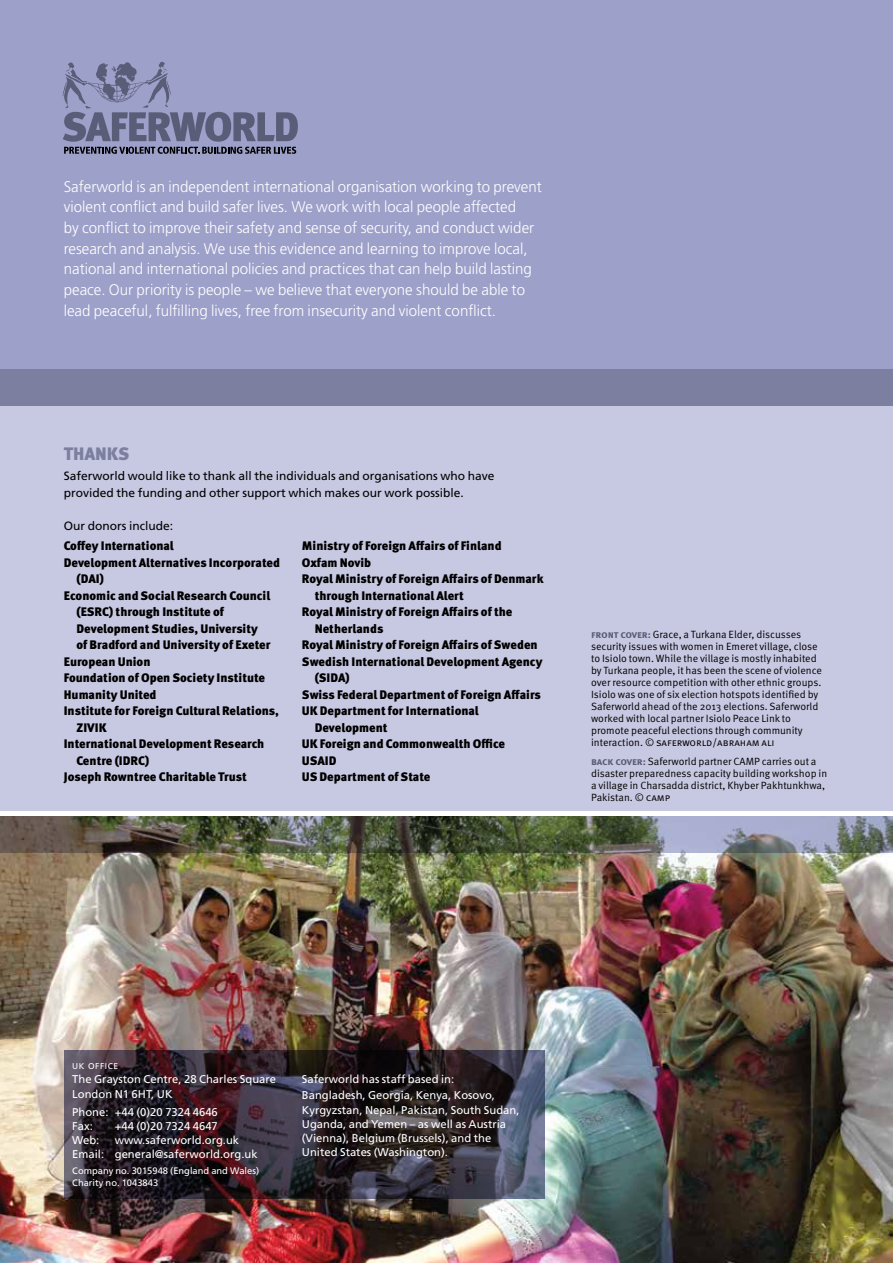
<style>
.page{position:relative;width:893px;height:1263px;background:#fff}
.page>*{position:absolute;margin:0;border:0;box-sizing:border-box;transform-origin:0 0}
.t1{font:900 18px "Meta Pro";color:#7d7fa0}
.t2{font:300 15.3px/20.5px "Frutiger LT Std";color:#fff}
.t3{font:900 12.3px "Meta Pro";color:#000}
.t4{font:12px/16.5px "Frutiger LT Std";color:#000}
.t5{font:11.25px/14.2px "Frutiger LT Std";color:#fff}
.t6{font:10.5px/12px "Meta Pro";color:#000}
.t7{font:9.3px/12px "Frutiger LT Std";color:#fff}
.t8{font:8.4px "Frutiger LT Std";letter-spacing:.065em;color:#fff}
.s1{font-weight:700;color:#5b5c77}
</style>
<div class="page">
<img style="left:0;top:852px;width:893px;height:410px">
<div style="left:0;top:374px;width:893px;height:442px;background:#c7c8e1"></div>
<div style="left:0;top:0;width:893px;height:370px;background:#9da0c9"></div>
<img style="left:0;top:816px;width:893px;height:36px">
<div style="left:0;top:370px;width:893px;height:36px;background:#7d7fa0"></div>
<hr style="left:0;top:812px;width:893px;height:4px;background:#fff">
<svg style="left:63px;top:62px;width:235px;height:92px"></svg>
<svg style="left:64px;top:1050px;width:480px;height:149px;background:#312932"></svg>
<p class="t2" style="left:64px;top:177px;width:480px">Saferworld is an independent international organisation working to prevent violent conflict and build safer lives. We work with local people affected<br>by conflict to improve their safety and sense of security, and conduct wider research and analysis. We use this evidence and learning to improve local, national and international policies and practices that can help build lasting peace. Our priority is people – we believe that everyone should be able to lead peaceful, fulfilling lives, free from insecurity and violent conflict.</p>
<h1 class="t1" style="left:64px;top:442px;width:12px">Than</h1>
<h1 class="t1" style="left:107px;top:442px;width:23px">ks</h1>
<p class="t4" style="left:64px;top:468px;width:432px">Saferworld would like to thank all the individuals and organisations who have provided the funding and other support which makes our work possible.</p>
<p class="t4" style="left:64px;top:517px;width:111px">Our donors include:</p>
<p class="t3" style="left:64px;top:538px;width:111px">Coffey International</p>
<p class="t3" style="left:64px;top:555px;width:218px">Development Alternatives Incorporated</p>
<p class="t3" style="left:77px;top:571px;width:29px">(DAI)</p>
<p class="t3" style="left:64px;top:588px;width:208px">Economic and Social Research Council</p>
<p class="t3" style="left:77px;top:604px;width:149px">(ESRC) through Institute of</p>
<p class="t3" style="left:77px;top:621px;width:183px">Development Studies, University</p>
<p class="t3" style="left:77px;top:637px;width:196px">of Bradford and University of Exeter</p>
<p class="t3" style="left:64px;top:654px;width:88px">European Union</p>
<p class="t3" style="left:64px;top:670px;width:203px">Foundation of Open Society Institute</p>
<p class="t3" style="left:64px;top:687px;width:94px">Humanity United</p>
<p class="t3" style="left:64px;top:703px;width:217px">Institute for Foreign Cultural Relations,</p>
<p class="t3" style="left:77px;top:720px;width:31px">ZIVIK</p>
<p class="t3" style="left:64px;top:736px;width:202px">International Development Research</p>
<p class="t3" style="left:77px;top:753px;width:74px">Centre (IDRC)</p>
<p class="t3" style="left:64px;top:769px;width:185px">Joseph Rowntree Charitable Trust</p>
<p class="t3" style="left:302px;top:538px;width:201px">Ministry of Foreign Affairs of Finland</p>
<p class="t3" style="left:302px;top:555px;width:71px">Oxfam Novib</p>
<p class="t3" style="left:302px;top:571px;width:243px">Royal Ministry of Foreign Affairs of Denmark</p>
<p class="t3" style="left:315px;top:588px;width:151px">through International Alert</p>
<p class="t3" style="left:302px;top:604px;width:212px">Royal Ministry of Foreign Affairs of the</p>
<p class="t3" style="left:315px;top:621px;width:70px">Netherlands</p>
<p class="t3" style="left:302px;top:637px;width:237px">Royal Ministry of Foreign Affairs of Sweden</p>
<p class="t3" style="left:302px;top:654px;width:242px">Swedish International Development Agency</p>
<p class="t3" style="left:315px;top:670px;width:37px">(SIDA)</p>
<p class="t3" style="left:302px;top:687px;width:241px">Swiss Federal Department of Foreign Affairs</p>
<p class="t3" style="left:302px;top:703px;width:178px">UK Department for International</p>
<p class="t3" style="left:315px;top:720px;width:74px">Development</p>
<p class="t3" style="left:302px;top:736px;width:205px">UK Foreign and Commonwealth Office</p>
<p class="t3" style="left:302px;top:753px;width:36px">USAID</p>
<p class="t3" style="left:302px;top:769px;width:130px">US Department of State</p>
<p class="t6" style="left:591px;top:629px;width:232px"><span class="s1">front cover:</span> Grace, a Turkana Elder, discusses security issues with women in Emeret village, close to Isiolo town. While the village is mostly inhabited by Turkana people, it has been the scene of violence over resource competition with other ethnic groups.<br>Isiolo was one of six election hotspots identified by Saferworld ahead of the 2013 elections. Saferworld worked with local partner Isiolo Peace Link to promote peaceful elections through community interaction. © saferworld/abraham ali</p>
<p class="t6" style="left:591px;top:756px;width:238px"><span class="s1">back cover:</span> Saferworld partner CAMP carries out a disaster preparedness capacity building workshop in a village in Charsadda district, Khyber Pakhtunkhwa, Pakistan. © camp</p>
<p class="t8" style="left:72px;top:1061px;width:47px">UK OFFICE</p>
<p class="t5" style="left:72px;top:1072px;width:205px">The Grayston Centre, 28 Charles Square<br>London N1 6HT, UK</p>
<p class="t5" style="left:72px;top:1104px;width:147px">Phone: +44 (0)20 7324 4646<br>Fax:</p>
<p class="t5" style="left:115px;top:1119px;width:105px">+44 (0)20 7324 4647</p>
<p class="t5" style="left:72px;top:1133px;width:187px;text-indent:43px">www.saferworld.org.uk<br>Email: general@saferworld.org.uk</p>
<p class="t7" style="left:72px;top:1165px;width:188px">Company no. 3015948 (England and Wales)<br>Charity no. 1043843</p>
<p class="t5" style="left:72px;top:1133px;width:29px">Web:</p>
<p class="t5" style="left:302px;top:1071px;width:195px;line-height:16px">Saferworld has staff based in:<br>Bangladesh, Georgia, Kenya, Kosovo,</p>
<p class="t5" style="left:302px;top:1103px;width:219px">Kyrgyzstan, Nepal, Pakistan, South Sudan, Uganda, and Yemen – as well as Austria (Vienna), Belgium (Brussels), and the United States (Washington).</p>
</div>
